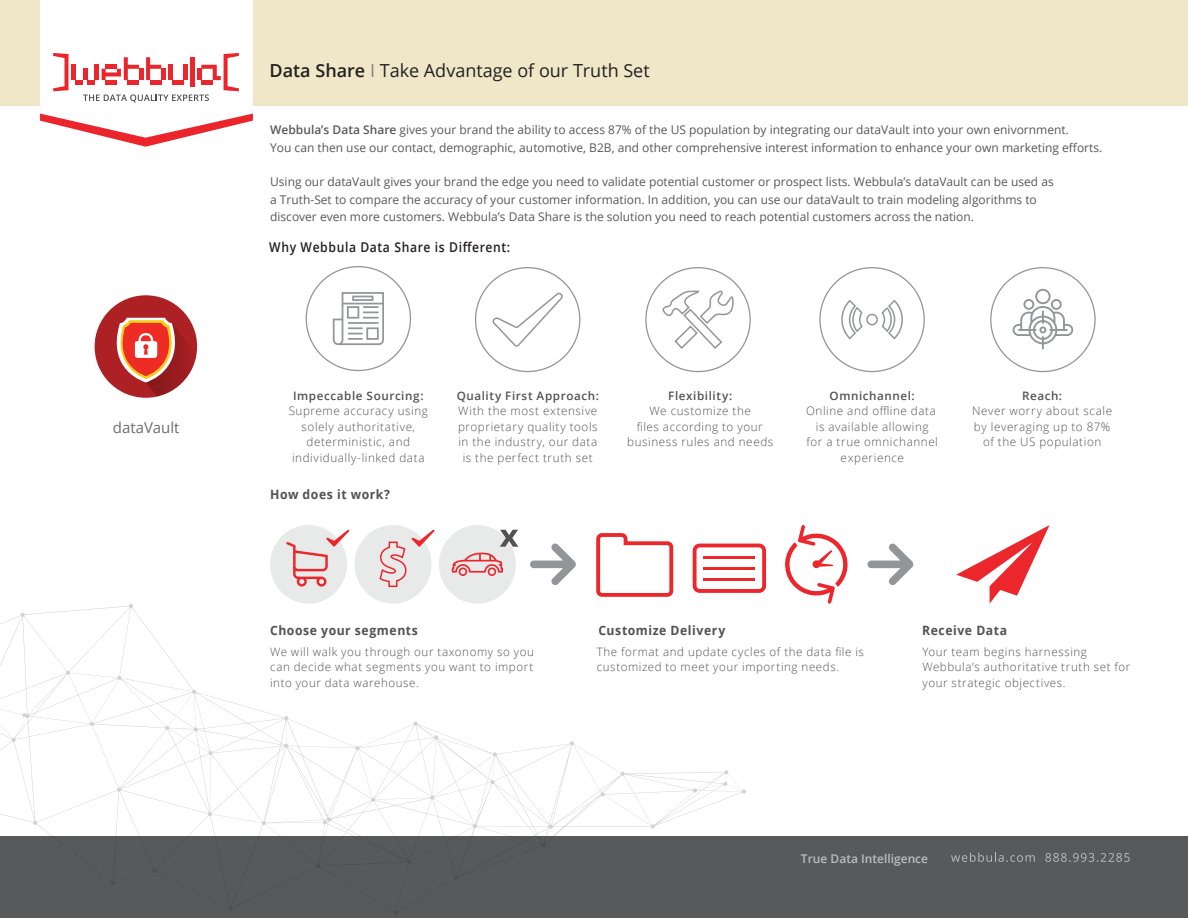
<style>
.page{position:relative;width:1188px;height:918px;background:#fff}
.page>*{position:absolute;margin:0;border:0;box-sizing:border-box;transform-origin:0 0}
.t1{font:18px "Open Sans";color:#231f20}
.t2{font:15px "Open Sans";color:#6c6d70}
.t3{font:600 13.5px "Open Sans";letter-spacing:.05em;color:#231f20;scale:.9 1}
.t4{font:700 12.9px "Open Sans";letter-spacing:.045em;color:#515251;scale:.95 1}
.t5{font:12px/17.4px "Open Sans";color:#57585a}
.t6{font:600 12px "Open Sans";color:#bcbdc0}
.t7{font:300 11.7px/15.6px "Open Sans";letter-spacing:.05em;color:#515251;text-align:center}
.t8{font:600 11.7px "Open Sans";letter-spacing:.05em;color:#515251}
.t9{font:300 11.55px/15.5px "Open Sans";letter-spacing:.05em;color:#515251}
.s1{font-weight:600}
.s2{color:#808285}
</style>
<div class="page">
<div style="left:0;top:0;width:1188px;height:106px;background:#f0e7c9"></div>
<svg style="left:40px;top:0;width:213px;height:147px"></svg>
<div style="left:0;top:836px;width:1188px;height:82px;background:#58595b"></div>
<svg style="left:951px;top:853px;width:84px;height:9px"></svg>
<svg style="left:1045px;top:853px;width:85px;height:9px"></svg>
<svg style="left:0;top:604px;width:746px;height:311px"></svg>
<div style="left:95px;top:295px;width:102px;height:103px;background:#ad2024;border-radius:50%"></div>
<svg style="left:106px;top:318px;width:90px;height:78px"></svg>
<svg style="left:306px;top:266px;width:105px;height:105px"></svg>
<svg style="left:645px;top:267px;width:106px;height:105px"></svg>
<svg style="left:475px;top:267px;width:105px;height:105px"></svg>
<svg style="left:819px;top:267px;width:106px;height:105px"></svg>
<svg style="left:990px;top:267px;width:106px;height:105px"></svg>
<div style="left:355px;top:525px;width:77px;height:79px;background:#e8eae9;border-radius:50%"></div>
<div style="left:439px;top:525px;width:77px;height:79px;background:#e8eae9;border-radius:50%"></div>
<div style="left:270px;top:525px;width:77px;height:79px;background:#e8eae9;border-radius:50%"></div>
<svg style="left:956px;top:525px;width:94px;height:79px"></svg>
<svg style="left:530px;top:543px;width:46px;height:42px"></svg>
<svg style="left:867px;top:543px;width:46px;height:42px"></svg>
<svg style="left:785px;top:525px;width:63px;height:79px"></svg>
<svg style="left:596px;top:533px;width:78px;height:64px"></svg>
<div style="left:693px;top:544px;width:73px;height:49px;border:4px solid #eb272c;border-radius:5px"></div>
<hr style="left:704px;top:556px;width:51px;height:3px;background:#eb272c">
<hr style="left:704px;top:567px;width:51px;height:3px;background:#eb272c">
<hr style="left:704px;top:578px;width:51px;height:3px;background:#eb272c">
<svg style="left:286px;top:530px;width:63px;height:57px"></svg>
<svg style="left:379px;top:530px;width:56px;height:58px"></svg>
<svg style="left:452px;top:530px;width:66px;height:46px"></svg>
<p class="t2" style="left:113px;top:417px;width:68px">dataVault</p>
<h1 class="t1" style="left:270px;top:58px;width:382px"><span class="s1">Data Share</span> <span class="s2">I</span> Take Advantage of our Truth Set</h1>
<p class="t5" style="left:270px;top:121px;width:834px"><span class="s1">Webbula’s Data Share</span> gives your brand the ability to access 87% of the US population by integrating our dataVault into your own enivornment.<br>You can then use our contact, demographic, automotive, B2B, and other comprehensive interest information to enhance your own marketing efforts.</p>
<p class="t5" style="left:270px;top:173px;width:785px">Using our dataVault gives your brand the edge you need to validate potential customer or prospect lists. Webbula’s dataVault can be used as a Truth-Set to compare the accuracy of your customer information. In addition, you can use our dataVault to train modeling algorithms to discover even more customers. Webbula’s Data Share is the solution you need to reach potential customers across the nation.</p>
<p class="t3" style="left:269px;top:238px;width:269px">Why Webbula Data Share is Different:</p>
<p class="t8" style="left:293px;top:388px;width:132px">Impeccable Sourcing:</p>
<p class="t7" style="left:289px;top:403px;width:141px">Supreme accuracy using solely authoritative, deterministic, and individually-linked data</p>
<p class="t4" style="left:270px;top:485px;width:128px">How does it work?</p>
<p class="t8" style="left:457px;top:388px;width:144px">Quality First Approach:</p>
<p class="t7" style="left:458px;top:403px;width:141px">With the most extensive proprietary quality tools in the industry, our data is the perfect truth set</p>
<p class="t8" style="left:668px;top:388px;width:66px">Flexibility:</p>
<p class="t7" style="left:627px;top:403px;width:148px">We customize the<br>files according to your business rules and needs</p>
<p class="t8" style="left:830px;top:388px;width:87px">Omnichannel:</p>
<p class="t7" style="left:806px;top:403px;width:133px">Online and offline data is available allowing<br>for a true omnichannel experience</p>
<p class="t8" style="left:1022px;top:388px;width:42px">Reach:</p>
<p class="t7" style="left:972px;top:403px;width:142px">Never worry about scale by leveraging up to 87% of the US population</p>
<p class="t4" style="left:270px;top:621px;width:157px">Choose your segments</p>
<p class="t4" style="left:598px;top:621px;width:135px">Customize Delivery</p>
<p class="t4" style="left:922px;top:621px;width:91px">Receive Data</p>
<p class="t9" style="left:270px;top:644px;width:265px;text-align:justify">We will walk you through our taxonomy so you can decide what segments you want to import into your data warehouse.</p>
<p class="t9" style="left:597px;top:644px;width:269px">The format and update cycles of the data file is customized to meet your importing needs.</p>
<p class="t9" style="left:922px;top:644px;width:210px">Your team begins harnessing<br>Webbula’s authoritative truth set for your strategic objectives.</p>
<p class="t6" style="left:801px;top:850px;width:129px">True Data Intelligence</p>
</div>
